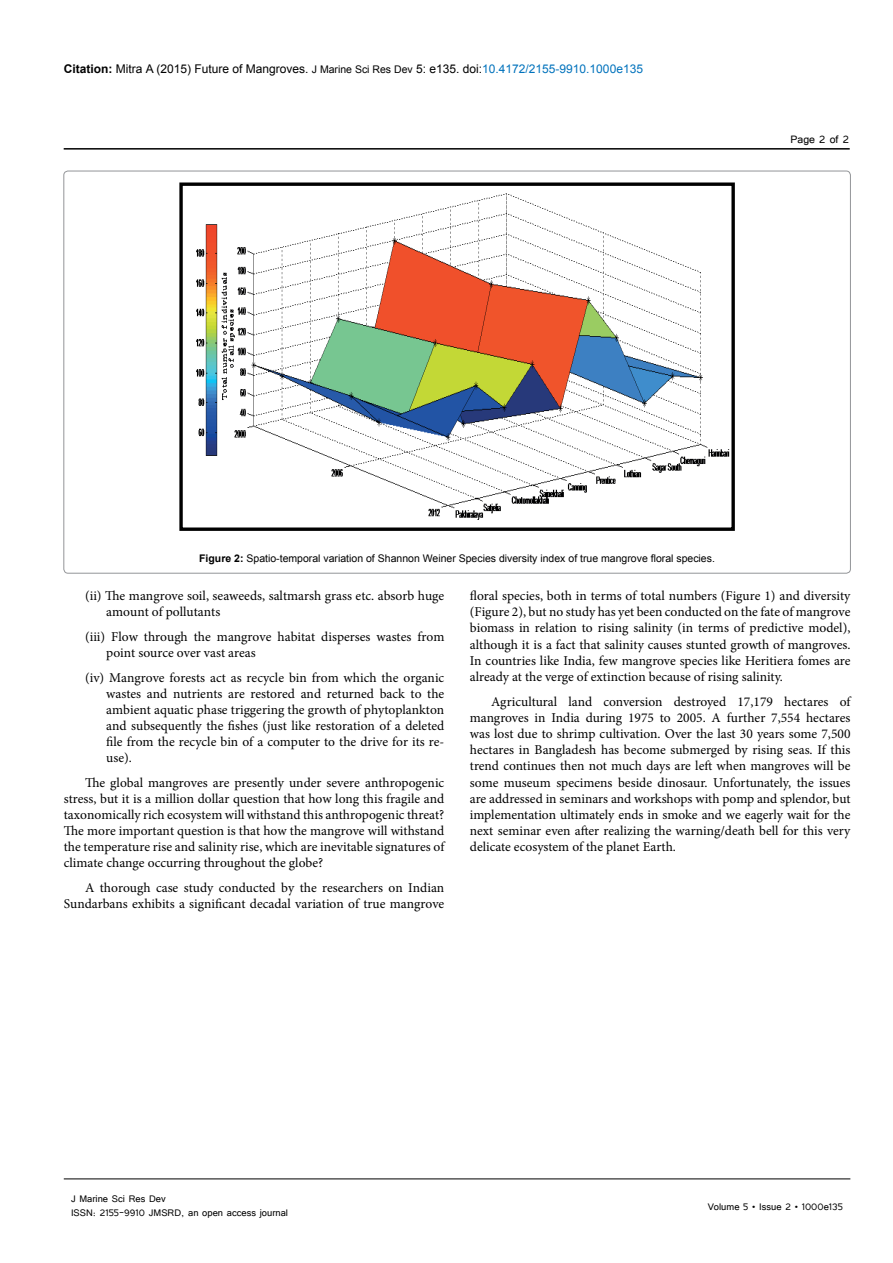
<style>
.page{position:relative;width:893px;height:1263px;background:#fff}
.page>*{position:absolute;margin:0;border:0;box-sizing:border-box;transform-origin:0 0}
.t1{font:13.5px/16.2px "Minion Pro";color:#000;text-align:justify}
.t2{font:13.5px "Tunga";color:#000}
.t3{font:12px "Arial";color:#000}
.t4{font:12px/14.4px "Tunga";color:#000}
.t5{font:10.5px "Arial";color:#000}
.s1{font-weight:700}
.s2{font-size:10.5px}
.s3{color:#0072bc}
</style>
<div class="page">
<hr style="left:64px;top:148px;width:786px;height:2px;background:#000">
<hr style="left:64px;top:1179px;width:786px;height:1px;background:#000">
<img style="left:196px;top:193px;width:534px;height:327px">
<div style="left:179px;top:182px;width:556px;height:349px;border:3px solid #000"></div>
<p class="t3" style="left:64px;top:60px;width:581px"><span class="s1">Citation:</span> Mitra A (2015) Future of Mangroves. <span class="s2">J Marine Sci Res Dev</span> 5: e135. doi:<span class="s3">10.4172/2155-9910.1000e135</span></p>
<p class="t2" style="left:790px;top:131px;width:60px">Page 2 of 2</p>
<p class="t5" style="left:199px;top:551px;width:517px"><span class="s1">Figure 2:</span> Spatio-temporal variation of Shannon Weiner Species diversity index of true mangrove floral species.</p>
<p class="t1" style="left:106px;top:588px;width:340px;text-indent:-21px">(ii) The mangrove soil, seaweeds, saltmarsh grass etc. absorb huge amount of pollutants</p>
<p class="t1" style="left:106px;top:628px;width:340px;text-indent:-21px">(iii) Flow through the mangrove habitat disperses wastes from point source over vast areas</p>
<p class="t1" style="left:106px;top:669px;width:340px;text-indent:-21px">(iv) Mangrove forests act as recycle bin from which the organic wastes and nutrients are restored and returned back to the ambient aquatic phase triggering the growth of phytoplankton and subsequently the fishes (just like restoration of a deleted file from the recycle bin of a computer to the drive for its re&shy;use).</p>
<p class="t1" style="left:64px;top:774px;width:382px;text-indent:21px">The global mangroves are presently under severe anthropogenic stress, but it is a million dollar question that how long this fragile and taxonomically rich ecosystem will withstand this anthropogenic threat?<br>The more important question is that how the mangrove will withstand the temperature rise and salinity rise, which are inevitable signatures of climate change occurring throughout the globe?</p>
<p class="t1" style="left:64px;top:880px;width:382px;text-align:right">A thorough case study conducted by the researchers on Indian<br>Sundarbans exhibits a significant decadal variation of true mangrove</p>
<p class="t1" style="left:470px;top:588px;width:382px">floral species, both in terms of total numbers (Figure 1) and diversity (Figure 2), but no study has yet been conducted on the fate of mangrove biomass in relation to rising salinity (in terms of predictive model), although it is a fact that salinity causes stunted growth of mangroves.<br>In countries like India, few mangrove species like Heritiera fomes are already at the verge of extinction because of rising salinity.</p>
<p class="t1" style="left:470px;top:693px;width:382px;text-indent:21px">Agricultural land conversion destroyed 17,179 hectares of mangroves in India during 1975 to 2005. A further 7,554 hectares was lost due to shrimp cultivation. Over the last 30 years some 7,500 hectares in Bangladesh has become submerged by rising seas. If this trend continues then not much days are left when mangroves will be some museum specimens beside dinosaur. Unfortunately, the issues are addressed in seminars and workshops with pomp and splendor, but implementation ultimately ends in smoke and we eagerly wait for the next seminar even after realizing the warning/death bell for this very delicate ecosystem of the planet Earth.</p>
<p class="t4" style="left:71px;top:1190px;width:218px">J Marine Sci Res Dev<br>ISSN: 2155-9910 JMSRD, an open access journal</p>
<p class="t4" style="left:708px;top:1199px;width:137px">Volume 5 • Issue 2 • 1000e135</p>
</div>
